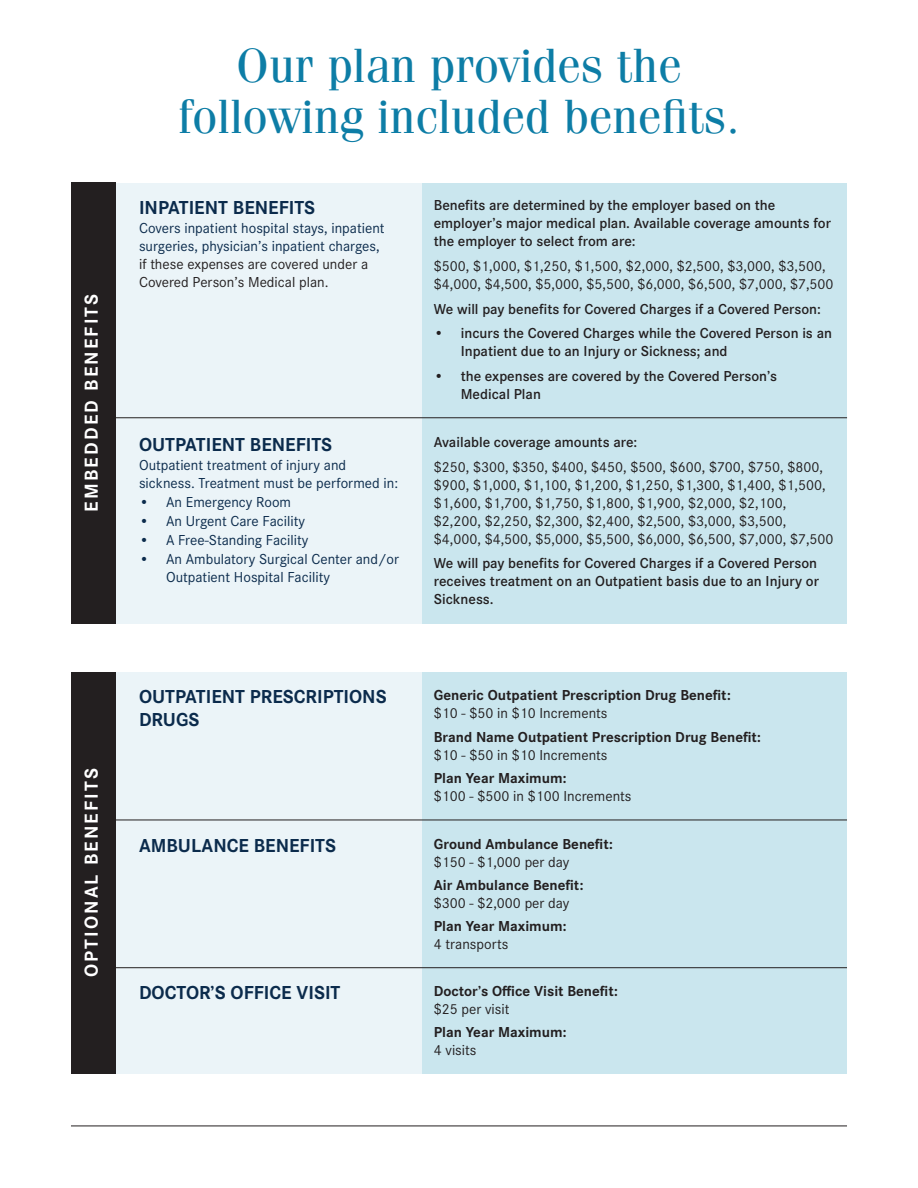
<style>
.page{position:relative;width:918px;height:1188px;background:#fff}
.page>*{position:absolute;margin:0;border:0;box-sizing:border-box;transform-origin:0 0}
.t1{font:48px "Fenice Pro ITC";color:#0d7da6}
.t2{font:700 19.5px "Corporate S Pro";color:#0b2b4c}
.t3{font:700 19.5px "Corporate S Pro";letter-spacing:.11em;color:#fff}
.t4{font:15px/18px "Corporate S Pro";color:#231f20}
.t5{font:600 15px/18px "Corporate S Pro";color:#231f20}
.t6{font:15px/18px "Corporate S Pro";color:#0b2b4c}
.t7{font:700 15px "Corporate S Pro";color:#231f20}
.s1{color:#231f20}
</style>
<div class="page">
<div style="left:71px;top:672px;width:730px;height:401px;background:#ebf4f8"></div>
<div style="left:422px;top:672px;width:425px;height:401px;background:#cae6ee"></div>
<hr style="left:108px;top:820px;width:739px;height:1px;background:#231f20">
<hr style="left:108px;top:967px;width:739px;height:1px;background:#231f20">
<div style="left:71px;top:672px;width:44px;height:401px;background:#231f20"></div>
<div style="left:71px;top:183px;width:730px;height:440px;background:#ebf4f8"></div>
<div style="left:422px;top:183px;width:425px;height:440px;background:#cae6ee"></div>
<div style="left:71px;top:182px;width:44px;height:441px;background:#231f20"></div>
<hr style="left:108px;top:417px;width:739px;height:1px;background:#231f20">
<hr style="left:71px;top:1126px;width:776px;height:1px;background:#231f20">
<p class="t3" style="left:76px;top:512px;width:219px;rotate:-90deg">EMBEDDED BENEFITS</p>
<p class="t3" style="left:76px;top:977px;width:211px;rotate:-90deg">OPTIONAL BENEFITS</p>
<p class="t1" style="left:236px;top:36px;width:447px">Our plan provides the</p>
<p class="t1" style="left:178px;top:87px;width:563px">following included benefits.</p>
<p class="t2" style="left:139px;top:192px;width:178px">INPATIENT BENEFITS</p>
<p class="t6" style="left:139px;top:218px;width:247px">Covers inpatient hospital stays, inpatient surgeries, physician’s inpatient charges, <span class="s1">if these expenses are covered under a Covered Person’s Medical plan.</span></p>
<p class="t2" style="left:139px;top:429px;width:195px">OUTPATIENT BENEFITS</p>
<p class="t6" style="left:139px;top:455px;width:261px">Outpatient treatment of injury and sickness. Treatment must be performed in:</p>
<p class="t6" style="left:139px;top:492px;width:154px">• An Emergency Room</p>
<p class="t6" style="left:139px;top:511px;width:168px">• An Urgent Care Facility</p>
<p class="t6" style="left:139px;top:530px;width:171px">• A Free-Standing Facility</p>
<p class="t6" style="left:166px;top:549px;width:235px;text-indent:-27px">• An Ambulatory Surgical Center and/or<br>Outpatient Hospital Facility</p>
<p class="t2" style="left:139px;top:682px;width:249px">OUTPATIENT PRESCRIPTIONS</p>
<p class="t2" style="left:139px;top:704px;width:62px">DRUGS</p>
<p class="t2" style="left:139px;top:830px;width:199px">AMBULANCE BENEFITS</p>
<p class="t2" style="left:139px;top:977px;width:203px">DOCTOR’S OFFICE VISIT</p>
<p class="t5" style="left:434px;top:195px;width:399px">Benefits are determined by the employer based on the employer’s major medical plan. Available coverage amounts for the employer to select from are:</p>
<p class="t4" style="left:434px;top:256px;width:401px">$500, $1,000, $1,250, $1,500, $2,000, $2,500, $3,000, $3,500, $4,000, $4,500, $5,000, $5,500, $6,000, $6,500, $7,000, $7,500</p>
<p class="t5" style="left:434px;top:299px;width:389px">We will pay benefits for Covered Charges if a Covered Person:</p>
<p class="t5" style="left:461px;top:323px;width:373px;text-indent:-27px">• incurs the Covered Charges while the Covered Person is an<br>Inpatient due to an Injury or Sickness; and</p>
<p class="t5" style="left:461px;top:366px;width:318px;text-indent:-27px">• the expenses are covered by the Covered Person’s<br>Medical Plan</p>
<p class="t5" style="left:434px;top:432px;width:205px">Available coverage amounts are:</p>
<p class="t4" style="left:434px;top:457px;width:401px">$250, $300, $350, $400, $450, $500, $600, $700, $750, $800, $900, $1,000, $1,100, $1,200, $1,250, $1,300, $1,400, $1,500, $1,600, $1,700, $1,750, $1,800, $1,900, $2,000, $2,100, $2,200, $2,250, $2,300, $2,400, $2,500, $3,000, $3,500, $4,000, $4,500, $5,000, $5,500, $6,000, $6,500, $7,000, $7,500</p>
<p class="t5" style="left:434px;top:554px;width:387px">We will pay benefits for Covered Charges if a Covered Person receives treatment on an Outpatient basis due to an Injury or<br>Sickness.</p>
<p class="t7" style="left:434px;top:684px;width:298px">Generic Outpatient Prescription Drug Benefit:</p>
<p class="t4" style="left:434px;top:703px;width:175px">$10 - $50 in $10 Increments</p>
<p class="t7" style="left:434px;top:725px;width:329px">Brand Name Outpatient Prescription Drug Benefit:</p>
<p class="t4" style="left:434px;top:745px;width:175px">$10 - $50 in $10 Increments</p>
<p class="t7" style="left:434px;top:766px;width:134px">Plan Year Maximum:</p>
<p class="t4" style="left:434px;top:786px;width:199px">$100 - $500 in $100 Increments</p>
<p class="t7" style="left:434px;top:832px;width:181px">Ground Ambulance Benefit:</p>
<p class="t4" style="left:434px;top:852px;width:137px">$150 - $1,000 per day</p>
<p class="t7" style="left:434px;top:873px;width:151px">Air Ambulance Benefit:</p>
<p class="t4" style="left:434px;top:893px;width:137px">$300 - $2,000 per day</p>
<p class="t7" style="left:434px;top:915px;width:134px">Plan Year Maximum:</p>
<p class="t4" style="left:434px;top:934px;width:76px">4 transports</p>
<p class="t7" style="left:434px;top:979px;width:186px">Doctor’s Office Visit Benefit:</p>
<p class="t4" style="left:434px;top:999px;width:77px">$25 per visit</p>
<p class="t7" style="left:434px;top:1021px;width:134px">Plan Year Maximum:</p>
<p class="t4" style="left:434px;top:1040px;width:44px">4 visits</p>
</div>
